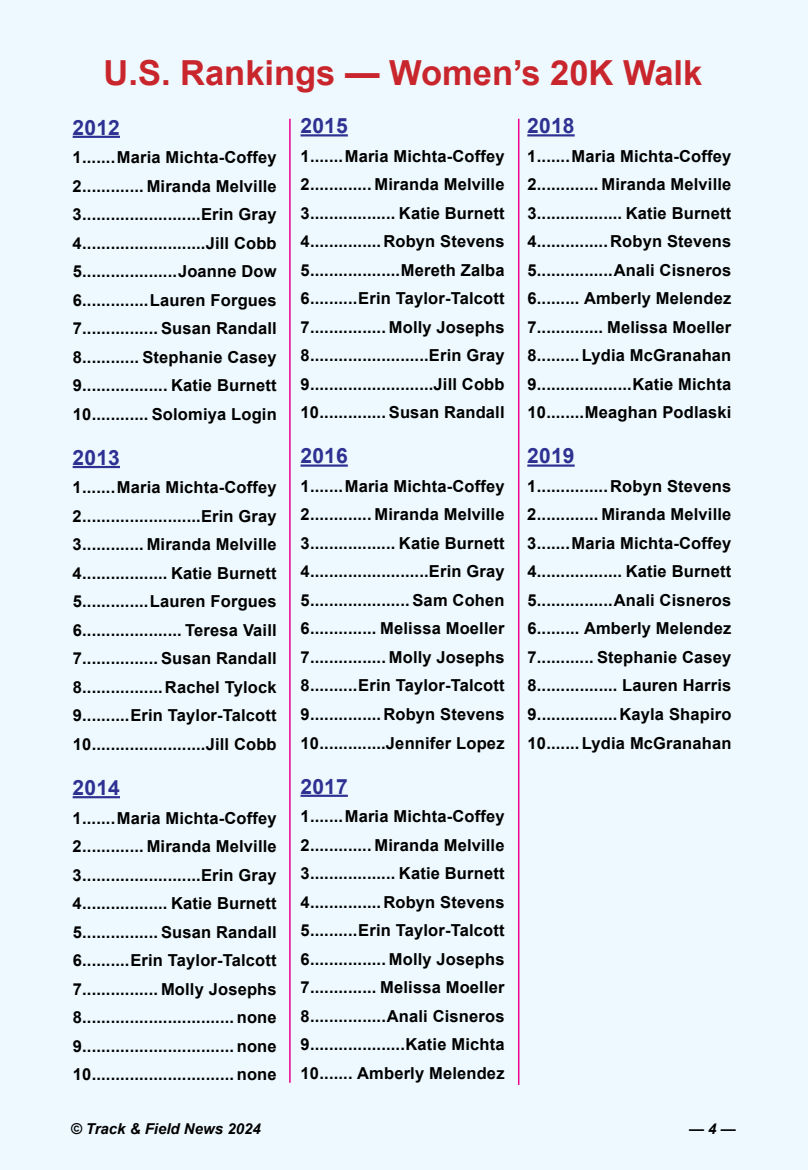
<style>
.page{position:relative;width:808px;height:1170px;background:#fff}
.page>*{position:absolute;margin:0;border:0;box-sizing:border-box;transform-origin:0 0}
.t1{font:700 34.5px "Arial";color:#c9252c}
.t2{font:700 21px "Arial";letter-spacing:.01em;color:#2e3192}
.t3{font:700 16.5px/28.5px "Arial";letter-spacing:.01em;color:#000;text-align:justify}
.t4{font:italic 700 15px "Arial";color:#000}
</style>
<div class="page">
<div style="left:0;top:0;width:808px;height:1169px;background:#edf9fe"></div>
<hr style="left:289px;top:119px;width:2px;height:963px;background:#ec008c">
<hr style="left:518px;top:119px;width:1px;height:965px;background:#ec008c">
<hr style="left:73px;top:136px;width:47px;height:2px;background:#2e3192">
<hr style="left:73px;top:466px;width:47px;height:2px;background:#2e3192">
<hr style="left:73px;top:796px;width:47px;height:2px;background:#2e3192">
<hr style="left:300px;top:134px;width:48px;height:2px;background:#2e3192">
<hr style="left:300px;top:464px;width:48px;height:2px;background:#2e3192">
<hr style="left:300px;top:794px;width:48px;height:2px;background:#2e3192">
<hr style="left:527px;top:134px;width:48px;height:2px;background:#2e3192">
<hr style="left:527px;top:464px;width:48px;height:2px;background:#2e3192">
<h1 class="t1" style="left:103px;top:50px;width:600px">U.S. Rankings — Women’s 20K Walk</h1>
<p class="t2" style="left:73px;top:113px;width:49px">2012</p>
<p class="t3" style="left:73px;top:144px;width:206px">1.......Maria Michta-Coffey 2............. Miranda Melville 3.........................Erin Gray 4..........................Jill Cobb 5....................Joanne Dow 6..............Lauren Forgues 7................ Susan Randall 8............ Stephanie Casey 9.................. Katie Burnett 10............ Solomiya Login</p>
<p class="t2" style="left:73px;top:443px;width:49px">2013</p>
<p class="t3" style="left:73px;top:474px;width:206px">1.......Maria Michta-Coffey 2.........................Erin Gray 3............. Miranda Melville 4.................. Katie Burnett 5..............Lauren Forgues 6..................... Teresa Vaill 7................ Susan Randall 8.................Rachel Tylock 9..........Erin Taylor-Talcott 10........................Jill Cobb</p>
<p class="t2" style="left:73px;top:773px;width:49px">2014</p>
<p class="t3" style="left:73px;top:804px;width:206px">1.......Maria Michta-Coffey 2............. Miranda Melville 3.........................Erin Gray 4.................. Katie Burnett 5................ Susan Randall 6..........Erin Taylor-Talcott 7................ Molly Josephs 8................................ none 9................................ none 10.............................. none</p>
<p class="t2" style="left:300px;top:112px;width:49px">2015</p>
<p class="t3" style="left:300px;top:142px;width:206px">1.......Maria Michta-Coffey 2............. Miranda Melville 3.................. Katie Burnett 4...............Robyn Stevens 5...................Mereth Zalba 6..........Erin Taylor-Talcott 7................ Molly Josephs 8.........................Erin Gray 9..........................Jill Cobb 10.............. Susan Randall</p>
<p class="t2" style="left:300px;top:442px;width:49px">2016</p>
<p class="t3" style="left:300px;top:472px;width:206px">1.......Maria Michta-Coffey 2............. Miranda Melville 3.................. Katie Burnett 4.........................Erin Gray 5..................... Sam Cohen 6.............. Melissa Moeller 7................ Molly Josephs 8..........Erin Taylor-Talcott 9...............Robyn Stevens 10..............Jennifer Lopez</p>
<p class="t2" style="left:300px;top:772px;width:49px">2017</p>
<p class="t3" style="left:300px;top:802px;width:206px">1.......Maria Michta-Coffey 2............. Miranda Melville 3.................. Katie Burnett 4...............Robyn Stevens 5..........Erin Taylor-Talcott 6................ Molly Josephs 7.............. Melissa Moeller 8................Anali Cisneros 9....................Katie Michta 10....... Amberly Melendez</p>
<p class="t2" style="left:527px;top:112px;width:49px">2018</p>
<p class="t3" style="left:527px;top:142px;width:206px">1.......Maria Michta-Coffey 2............. Miranda Melville 3.................. Katie Burnett 4...............Robyn Stevens 5................Anali Cisneros 6......... Amberly Melendez 7.............. Melissa Moeller 8.........Lydia McGranahan 9....................Katie Michta 10........Meaghan Podlaski</p>
<p class="t2" style="left:527px;top:442px;width:49px">2019</p>
<p class="t3" style="left:527px;top:472px;width:206px">1...............Robyn Stevens 2............. Miranda Melville 3.......Maria Michta-Coffey 4.................. Katie Burnett 5................Anali Cisneros 6......... Amberly Melendez 7............ Stephanie Casey 8................. Lauren Harris 9.................Kayla Shapiro 10.......Lydia McGranahan</p>
<p class="t4" style="left:71px;top:1119px;width:192px">© Track &amp; Field News 2024</p>
<p class="t4" style="left:689px;top:1119px;width:48px">— 4 —</p>
</div>
